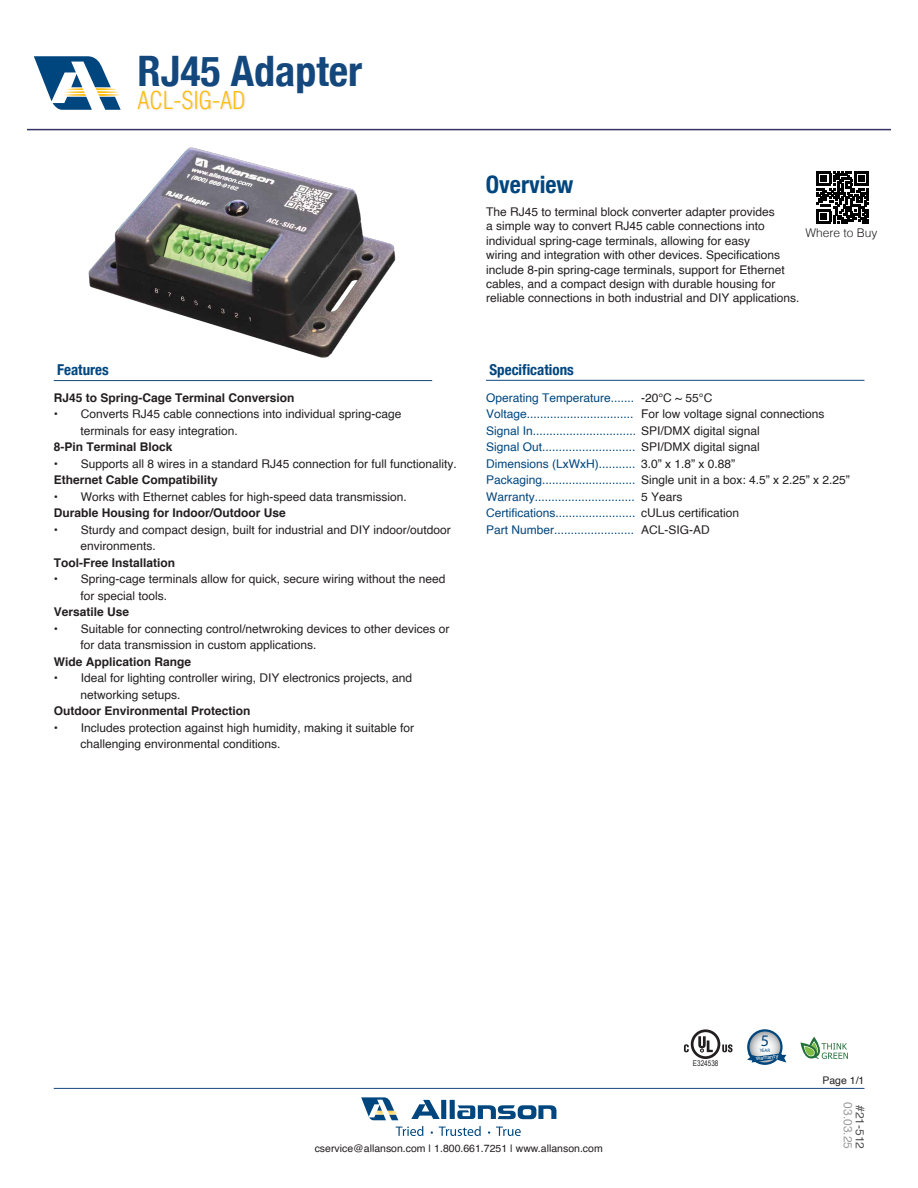
<style>
.page{position:relative;width:918px;height:1188px;background:#fff}
.page>*{position:absolute;margin:0;border:0;box-sizing:border-box;transform-origin:0 0}
.t1{font:700 condensed 42px "Helvetica Neue";color:#14487d}
.t2{font:300 condensed 24px "Helvetica";color:#febe10}
.t3{font:700 condensed 24px "Helvetica Neue";color:#00467e}
.t4{font:16.2px "Myriad Pro";color:#00467e}
.t5{font:700 condensed 15px "Helvetica Neue";color:#00467e}
.t6{font:12px/16.5px "Helvetica";color:#231f20}
.t7{font:12px/16.5px "Helvetica";color:#00467e}
.t8{font:700 12px "Helvetica";color:#231f20}
.t9{font:300 12px "Helvetica";color:#231f20}
.t10{font:12px "Helvetica";color:#9e9d9e}
.t11{font:12px "Helvetica";color:#515251}
.t12{font:10.5px "Helvetica";color:#231f20}
.t13{font:7.8px "Arial Narrow";color:#231f20}
.t14{font:6px "Myriad Pro";color:#fff}
.t15{font:4.8px "Myriad Pro";color:#00467e}
.s1{color:#231f20}
</style>
<div class="page">
<svg style="left:817px;top:171px;width:52px;height:53px"></svg>
<hr style="left:486px;top:380px;width:378px;height:1px;background:#14487d">
<img style="left:43px;top:128px;width:403px;height:254px">
<img style="left:138px;top:91px;width:107px;height:19px">
<hr style="left:27px;top:129px;width:864px;height:1px;background:#336">
<svg style="left:34px;top:56px;width:87px;height:54px"></svg>
<hr style="left:54px;top:1088px;width:810px;height:1px;background:#14487d">
<div style="left:441px;top:1100px;width:5px;height:19px;background:#00467e"></div>
<div style="left:450px;top:1100px;width:5px;height:19px;background:#00467e"></div>
<svg style="left:457px;top:1105px;width:100px;height:14px"></svg>
<svg style="left:411px;top:1100px;width:29px;height:19px"></svg>
<svg style="left:361px;top:1097px;width:38px;height:23px"></svg>
<svg style="left:396px;top:1126px;width:27px;height:10px"></svg>
<svg style="left:439px;top:1126px;width:42px;height:10px"></svg>
<svg style="left:496px;top:1127px;width:25px;height:9px"></svg>
<svg style="left:747px;top:1029px;width:36px;height:36px"></svg>
<svg style="left:750px;top:1032px;width:30px;height:30px"></svg>
<svg style="left:747px;top:1053px;width:39px;height:10px"></svg>
<svg style="left:800px;top:1037px;width:48px;height:22px"></svg>
<svg style="left:684px;top:1029px;width:49px;height:30px"></svg>
<h1 class="t1" style="left:138px;top:46px;width:226px">RJ45 Adapter</h1>
<h2 class="t2" style="left:138px;top:85px;width:109px">ACL-SIG-AD</h2>
<h2 class="t3" style="left:486px;top:170px;width:89px">Overview</h2>
<p class="t6" style="left:486px;top:205px;width:315px;line-height:14.4px">The RJ45 to terminal block converter adapter provides<br>a simple way to convert RJ45 cable connections into individual spring-cage terminals, allowing for easy<br>wiring and integration with other devices. Specifications include 8-pin spring-cage terminals, support for Ethernet cables, and a compact design with durable housing for reliable connections in both industrial and DIY applications.</p>
<p class="t9" style="left:805px;top:226px;width:74px">Where to Buy</p>
<p class="t5" style="left:57px;top:360px;width:53px">Features</p>
<p class="t5" style="left:489px;top:360px;width:86px">Specifications</p>
<p class="t7" style="left:486px;top:389px;width:275px">Operating Temperature.......<br>Voltage................................<br>Signal In............................... <span class="s1">SPI/DMX digital signal </span>Signal Out............................<br>Dimensions (LxWxH)...........<br>Packaging............................<br>Warranty..............................<br>Certifications........................<br>Part Number........................</p>
<p class="t8" style="left:54px;top:388px;width:242px">RJ45 to Spring-Cage Terminal Conversion</p>
<p class="t6" style="left:80px;top:406px;width:323px;text-indent:-27px">• Converts RJ45 cable connections into individual spring-cage terminals for easy integration.</p>
<p class="t8" style="left:54px;top:437px;width:120px">8-Pin Terminal Block</p>
<p class="t6" style="left:54px;top:455px;width:405px">• Supports all 8 wires in a standard RJ45 connection for full functionality.</p>
<p class="t8" style="left:54px;top:470px;width:166px">Ethernet Cable Compatibility</p>
<p class="t6" style="left:54px;top:488px;width:355px">• Works with Ethernet cables for high-speed data transmission.</p>
<p class="t8" style="left:54px;top:503px;width:234px">Durable Housing for Indoor/Outdoor Use</p>
<p class="t6" style="left:80px;top:521px;width:372px;text-indent:-27px">• Sturdy and compact design, built for industrial and DIY indoor/outdoor environments.</p>
<p class="t8" style="left:54px;top:553px;width:123px">Tool-Free Installation</p>
<p class="t6" style="left:80px;top:571px;width:367px;text-indent:-27px">• Spring-cage terminals allow for quick, secure wiring without the need for special tools.</p>
<p class="t8" style="left:54px;top:602px;width:77px">Versatile Use</p>
<p class="t6" style="left:80px;top:620px;width:371px;text-indent:-27px">• Suitable for connecting control/netwroking devices to other devices or for data transmission in custom applications.</p>
<p class="t8" style="left:54px;top:652px;width:139px">Wide Application Range</p>
<p class="t6" style="left:80px;top:670px;width:333px;text-indent:-27px">• Ideal for lighting controller wiring, DIY electronics projects, and networking setups.</p>
<p class="t8" style="left:54px;top:701px;width:198px">Outdoor Environmental Protection</p>
<p class="t6" style="left:80px;top:719px;width:335px;text-indent:-27px">• Includes protection against high humidity, making it suitable for challenging environmental conditions.</p>
<p class="t6" style="left:641px;top:389px;width:185px">-20°C ~ 55°C<br>For low voltage signal connections</p>
<p class="t6" style="left:641px;top:439px;width:210px">SPI/DMX digital signal<br>3.0” x 1.8” x 0.88”<br>Single unit in a box: 4.5” x 2.25” x 2.25”<br>5 Years<br>cULus certification<br>ACL-SIG-AD</p>
<p class="t12" style="left:315px;top:1140px;width:290px">cservice@allanson.com | 1.800.661.7251 | www.allanson.com</p>
<p class="t13" style="left:693px;top:1058px;width:27px">E324538</p>
<h3 class="t4" style="left:761px;top:1031px;width:10px">5</h3>
<p class="t15" style="left:760px;top:1048px;width:12px">YEAR</p>
<p class="t14" style="left:756px;top:1055px;width:24px;rotate:-6deg">warranty</p>
<p class="t12" style="left:822px;top:1072px;width:44px">Page 1/1</p>
<p class="t10" style="left:857px;top:1102px;width:48px;rotate:90deg">03.03.25</p>
<p class="t11" style="left:869px;top:1105px;width:46px;rotate:90deg">#21-512</p>
</div>
